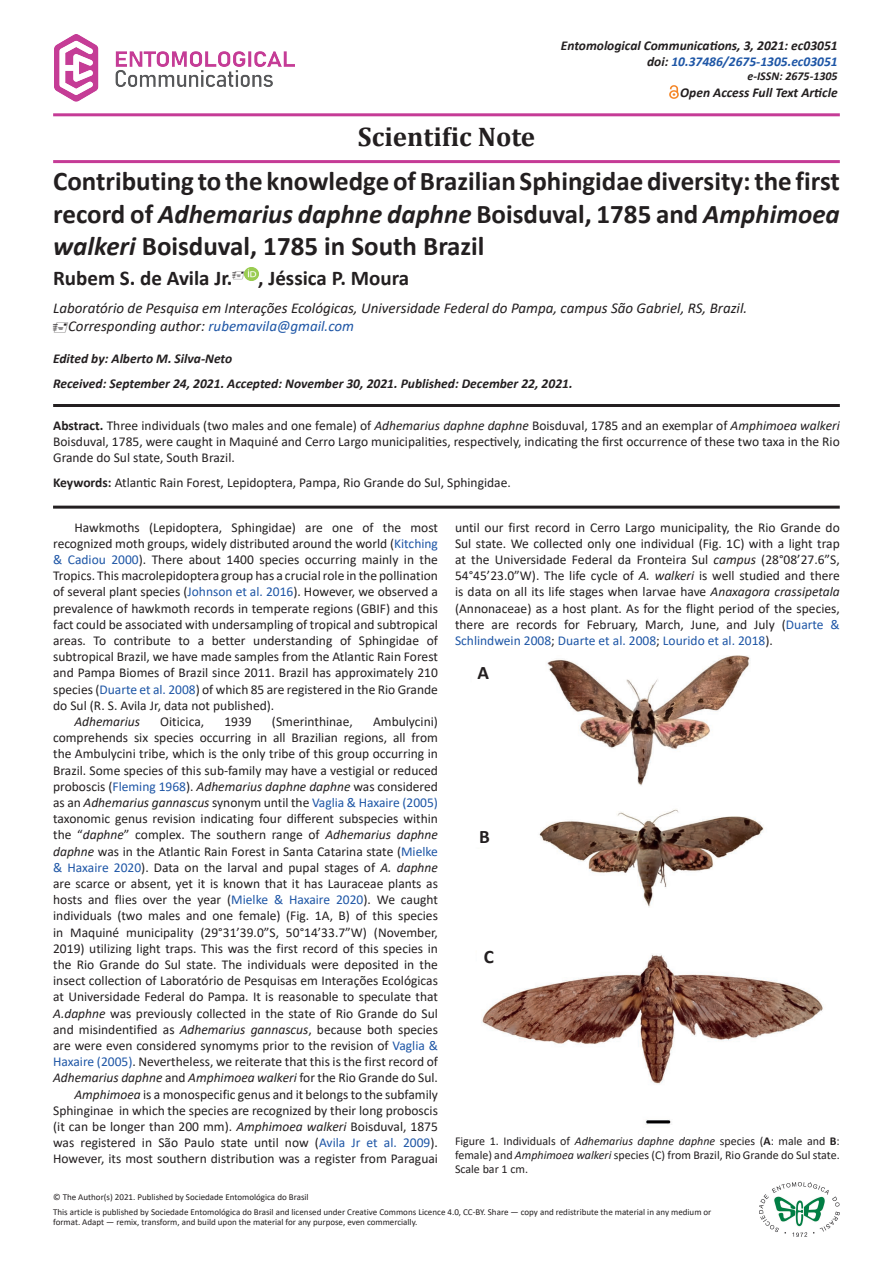
<style>
.page{position:relative;width:893px;height:1263px;background:#fff}
.page>*{position:absolute;margin:0;border:0;box-sizing:border-box;transform-origin:0 0}
.t1{font:700 27px/32.4px "Calibri";color:#231f20;text-align:justify}
.Section_Title{font:700 27px "Cambria";color:#231f20}
.Authos{font:700 21px "Calibri";color:#231f20}
.t2{font:700 19.05px "Calibri";color:#231f20}
.Affiliations{font:italic 15px "Calibri";color:#231f20}
.Abstract{font:13.5px/16.2px "Calibri";color:#231f20;text-align:justify}
.Editorial{font:italic 700 13.5px "Calibri";color:#231f20}
.Keywords{font:13.5px "Calibri";color:#231f20}
.t3{font:italic 700 13.5px "Calibri";color:#1e56a6}
.t4{font:italic 13.5px "Calibri";color:#231f20}
.Legend{font:12px/14.4px "Calibri";color:#231f20;text-align:justify}
.t5{font:italic 700 12px "Calibri";color:#231f20}
.t6{font:9px/15px "Calibri";color:#231f20}
.s1{color:#231f20}
.s2{font-style:italic}
.s3{color:#1e56a6}
.s4{font-weight:700}
</style>
<div class="page">
<svg style="left:670px;top:86px;width:8px;height:13px"></svg>
<hr style="left:53px;top:160px;width:787px;height:3px;background:#c53b96">
<hr style="left:53px;top:113px;width:787px;height:3px;background:#c53b96">
<img style="left:54px;top:35px;width:240px;height:66px">
<img style="left:760px;top:1182px;width:80px;height:54px">
<img style="left:245px;top:267px;width:13px;height:14px">
<hr style="left:53px;top:506px;width:787px;height:3px;background:#231f20">
<img style="left:481px;top:655px;width:342px;height:470px">
<div style="left:472px;top:661px;width:22px;height:22px;background:#fff"></div>
<div style="left:473px;top:824px;width:23px;height:23px;background:#fff"></div>
<div style="left:478px;top:944px;width:22px;height:23px;background:#fff"></div>
<hr style="left:53px;top:404px;width:787px;height:3px;background:#231f20">
<p class="Section_Title" style="left:358px;top:118px;width:179px">Scientific Note</p>
<p class="Editorial" style="left:561px;top:36px;width:278px">Entomological Communications, 3, 2021: ec03051</p>
<p class="t3" style="left:647px;top:52px;width:192px"><span class="s1">doi:</span> 10.37486/2675-1305.ec03051</p>
<p class="t5" style="left:747px;top:68px;width:92px">e-ISSN: 2675-1305</p>
<p class="Editorial" style="left:680px;top:82px;width:159px">Open Access Full Text Article</p>
<p class="t1" style="left:53px;top:165px;width:788px">Contributing to the knowledge of Brazilian Sphingidae diversity: the first record of <span class="s2">Adhemarius daphne daphne</span> Boisduval, 1785 and <span class="s2">Amphimoea walkeri</span> Boisduval, 1785 in South Brazil</p>
<p class="Authos" style="left:53px;top:263px;width:358px">Rubem S. de Avila Jr. , Jéssica P. Moura</p>
<p class="Affiliations" style="left:53px;top:298px;width:696px">Laboratório de Pesquisa em Interações Ecológicas, Universidade Federal do Pampa, campus São Gabriel, RS, Brazil.</p>
<p class="Affiliations" style="left:68px;top:316px;width:287px">Corresponding author: <span class="s3">rubemavila@gmail.com</span></p>
<p class="Editorial" style="left:53px;top:349px;width:181px">Edited by: Alberto M. Silva-Neto</p>
<p class="Editorial" style="left:53px;top:374px;width:521px">Received: September 24, 2021. Accepted: November 30, 2021. Published: December 22, 2021.</p>
<p class="Abstract" style="left:53px;top:417px;width:788px"><span class="s4">Abstract.</span> Three individuals (two males and one female) of <span class="s2">Adhemarius daphne daphne</span> Boisduval, 1785 and an exemplar of <span class="s2">Amphimoea walkeri </span>Boisduval, 1785, were caught in Maquiné and Cerro Largo municipalities, respectively, indicating the first occurrence of these two taxa in the Rio Grande do Sul state, South Brazil.</p>
<p class="Keywords" style="left:53px;top:473px;width:459px"><span class="s4">Keywords:</span> Atlantic Rain Forest, Lepidoptera, Pampa, Rio Grande do Sul, Sphingidae.</p>
<p class="Abstract" style="left:53px;top:519px;width:386px;text-indent:21px">Hawkmoths (Lepidoptera, Sphingidae) are one of the most recognized moth groups, widely distributed around the world (<span class="s3">Kitching &amp; Cadiou 2000</span>). There about 1400 species occurring mainly in the Tropics. This macrolepidoptera group has a crucial role in the pollination of several plant species (<span class="s3">Johnson et al. 2016</span>). However, we observed a prevalence of hawkmoth records in temperate regions (GBIF) and this fact could be associated with undersampling of tropical and subtropical areas. To contribute to a better understanding of Sphingidae of subtropical Brazil, we have made samples from the Atlantic Rain Forest and Pampa Biomes of Brazil since 2011. Brazil has approximately 210 species (<span class="s3">Duarte et al. 2008</span>) of which 85 are registered in the Rio Grande do Sul (R. S. Avila Jr, data not published).</p>
<p class="t4" style="left:74px;top:712px;width:67px">Adhemarius</p>
<p class="Abstract" style="left:160px;top:713px;width:45px">Oiticica,</p>
<p class="Abstract" style="left:224px;top:713px;width:29px">1939</p>
<p class="Abstract" style="left:272px;top:713px;width:82px">(Smerinthinae,</p>
<p class="Abstract" style="left:455px;top:519px;width:386px">until our first record in Cerro Largo municipality, the Rio Grande do Sul state. We collected only one individual (Fig. 1C) with a light trap at the Universidade Federal da Fronteira Sul <span class="s2">campus</span> (28°08’27.6”S, 54°45’23.0”W). The life cycle of <span class="s2">A. walkeri</span> is well studied and there is data on all its life stages when larvae have <span class="s2">Anaxagora crassipetala </span>(Annonaceae) as a host plant. As for the flight period of the species, there are records for February, March, June, and July (<span class="s3">Duarte &amp; Schlindwein 2008</span>; <span class="s3">Duarte et al. 2008</span>; <span class="s3">Lourido et al. 2018</span>).</p>
<p class="t2" style="left:477px;top:659px;width:13px">A</p>
<p class="Abstract" style="left:53px;top:713px;width:386px;text-indent:320px">Ambulycini) comprehends six species occurring in all Brazilian regions, all from the Ambulycini tribe, which is the only tribe of this group occurring in Brazil. Some species of this sub-family may have a vestigial or reduced proboscis (<span class="s3">Fleming 1968</span>). <span class="s2">Adhemarius daphne daphne</span> was considered as an <span class="s2">Adhemarius gannascus</span> synonym until the <span class="s3">Vaglia &amp; Haxaire (2005) </span>taxonomic genus revision indicating four different subspecies within the “<span class="s2">daphne</span>” complex. The southern range of <span class="s2">Adhemarius daphne daphne</span> was in the Atlantic Rain Forest in Santa Catarina state (<span class="s3">Mielke &amp; Haxaire 2020</span>). Data on the larval and pupal stages of <span class="s2">A. daphne </span>are scarce or absent, yet it is known that it has Lauraceae plants as hosts and flies over the year (<span class="s3">Mielke &amp; Haxaire 2020</span>). We caught individuals (two males and one female) (Fig. 1A, B) of this species in Maquiné municipality (29°31’39.0”S, 50°14’33.7”W) (November, 2019) utilizing light traps. This was the first record of this species in the Rio Grande do Sul state. The individuals were deposited in the insect collection of Laboratório de Pesquisas em Interações Ecológicas at Universidade Federal do Pampa. It is reasonable to speculate that <span class="s2">A.daphne</span> was previously collected in the state of Rio Grande do Sul and misindentified as <span class="s2">Adhemarius gannascus</span>, because both species are were even considered synomyms prior to the revision of <span class="s3">Vaglia &amp; Haxaire (2005)</span>. Nevertheless, we reiterate that this is the first record of <span class="s2">Adhemarius daphne</span> and <span class="s2">Amphimoea walkeri</span> for the Rio Grande do Sul.</p>
<p class="Abstract" style="left:53px;top:1086px;width:386px;text-indent:21px"><span class="s2">Amphimoea</span> is a monospecific genus and it belongs to the subfamily Sphinginae in which the species are recognized by their long proboscis (it can be longer than 200 mm). <span class="s2">Amphimoea walkeri</span> Boisduval, 1875 was registered in São Paulo state until now (<span class="s3">Avila Jr et al. 2009</span>).<br>However, its most southern distribution was a register from Paraguai</p>
<p class="t2" style="left:479px;top:823px;width:12px">B</p>
<p class="t2" style="left:484px;top:943px;width:12px">C</p>
<p class="Legend" style="left:455px;top:1133px;width:386px">Figure 1. Individuals of <span class="s2">Adhemarius daphne daphne</span> species (<span class="s4">A</span>: male and <span class="s4">B</span>: female) and <span class="s2">Amphimoea walkeri</span> species (C) from Brazil, Rio Grande do Sul state.<br>Scale bar 1 cm.</p>
<p class="t6" style="left:53px;top:1189px;width:660px">© The Author(s) 2021. Published by Sociedade Entomológica do Brasil<br>This article is published by Sociedade Entomológica do Brasil and licensed under Creative Commons Licence 4.0, CC-BY. Share — copy and redistribute the material in any medium or</p>
<p class="t6" style="left:53px;top:1215px;width:366px">format. Adapt — remix, transform, and build upon the material for any purpose, even commercially.</p>
</div>
